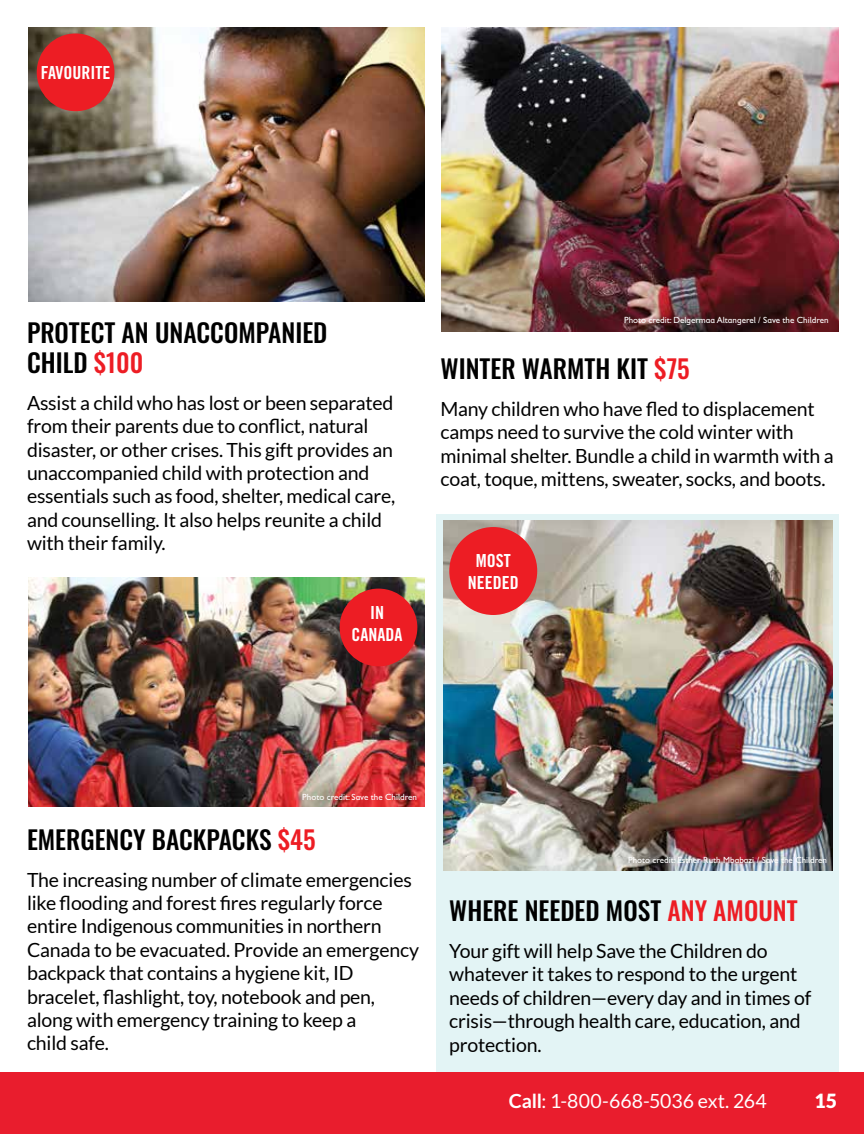
<style>
.page{position:relative;width:864px;height:1134px;background:#fff}
.page>*{position:absolute;margin:0;border:0;box-sizing:border-box;transform-origin:0 0}
.t1{font:500 25.5px/30px "Oswald";color:#000}
.t2{font:19.5px/23.4px "Lato";letter-spacing:-.01em;color:#000}
.t3{font:19.5px "Lato";letter-spacing:-.005em;color:#fff}
.t4{font:900 19.5px "Lato";color:#fff}
.t5{font:18px/21.6px "Trade Gothic LT Std Bd Cn 20";color:#fff;text-align:center}
.t6{font:9px "Gill Sans Infant Std";color:#fff}
.s1{color:#ed1d24}
.s2{font-weight:700}
</style>
<div class="page">
<div style="left:436px;top:514px;width:403px;height:562px;background:#e3f4f5"></div>
<img style="left:28px;top:27px;width:397px;height:274px">
<img style="left:28px;top:578px;width:397px;height:229px">
<img style="left:442px;top:27px;width:396px;height:305px">
<img style="left:444px;top:520px;width:389px;height:351px">
<div style="left:0;top:1073px;width:864px;height:61px;background:#e91d2d"></div>
<div style="left:340px;top:589px;width:77px;height:77px;background:#ed1d24;border-radius:50%"></div>
<div style="left:449px;top:527px;width:88px;height:88px;background:#ed1d24;border-radius:50%"></div>
<div style="left:37px;top:33px;width:77px;height:78px;background:#ed1d24;border-radius:50%"></div>
<p class="t5" style="left:41px;top:62px;width:71px">FAVOURITE</p>
<h1 class="t1" style="left:27px;top:319px;width:302px">PROTECT AN UNACCOMPANIED<br>CHILD <span class="s1">$100</span></h1>
<p class="t2" style="left:27px;top:391px;width:370px">Assist a child who has lost or been separated from their parents due to conflict, natural disaster, or other crises. This gift provides an unaccompanied child with protection and essentials such as food, shelter, medical care, and counselling. It also helps reunite a child with their family.</p>
<p class="t5" style="left:352px;top:602px;width:52px">IN<br>CANADA</p>
<p class="t6" style="left:624px;top:314px;width:206px">Photo credit: Delgermaa Altangerel / Save the Children</p>
<h1 class="t1" style="left:441px;top:355px;width:251px">WINTER WARMTH KIT <span class="s1">$75</span></h1>
<p class="t2" style="left:441px;top:397px;width:395px">Many children who have fled to displacement camps need to survive the cold winter with minimal shelter. Bundle a child in warmth with a coat, toque, mittens, sweater, socks, and boots.</p>
<p class="t5" style="left:468px;top:550px;width:52px">MOST<br>NEEDED</p>
<p class="t6" style="left:302px;top:792px;width:116px">Photo credit: Save the Children</p>
<h1 class="t1" style="left:27px;top:826px;width:290px">EMERGENCY BACKPACKS <span class="s1">$45</span></h1>
<p class="t2" style="left:27px;top:868px;width:393px">The increasing number of climate emergencies like flooding and forest fires regularly force entire Indigenous communities in northern Canada to be evacuated. Provide an emergency backpack that contains a hygiene kit, ID bracelet, flashlight, toy, notebook and pen, along with emergency training to keep a<br>child safe.</p>
<p class="t6" style="left:628px;top:855px;width:200px">Photo credit: Esther Ruth Mbabazi / Save the Children</p>
<h1 class="t1" style="left:449px;top:897px;width:350px">WHERE NEEDED MOST <span class="s1">ANY AMOUNT</span></h1>
<p class="t2" style="left:449px;top:939px;width:364px">Your gift will help Save the Children do whatever it takes to respond to the urgent needs of children—every day and in times of crisis—through health care, education, and protection.</p>
<p class="t3" style="left:509px;top:1090px;width:259px"><span class="s2">Call</span>: 1-800-668-5036 ext. 264</p>
<p class="t4" style="left:815px;top:1090px;width:24px">15</p>
</div>
